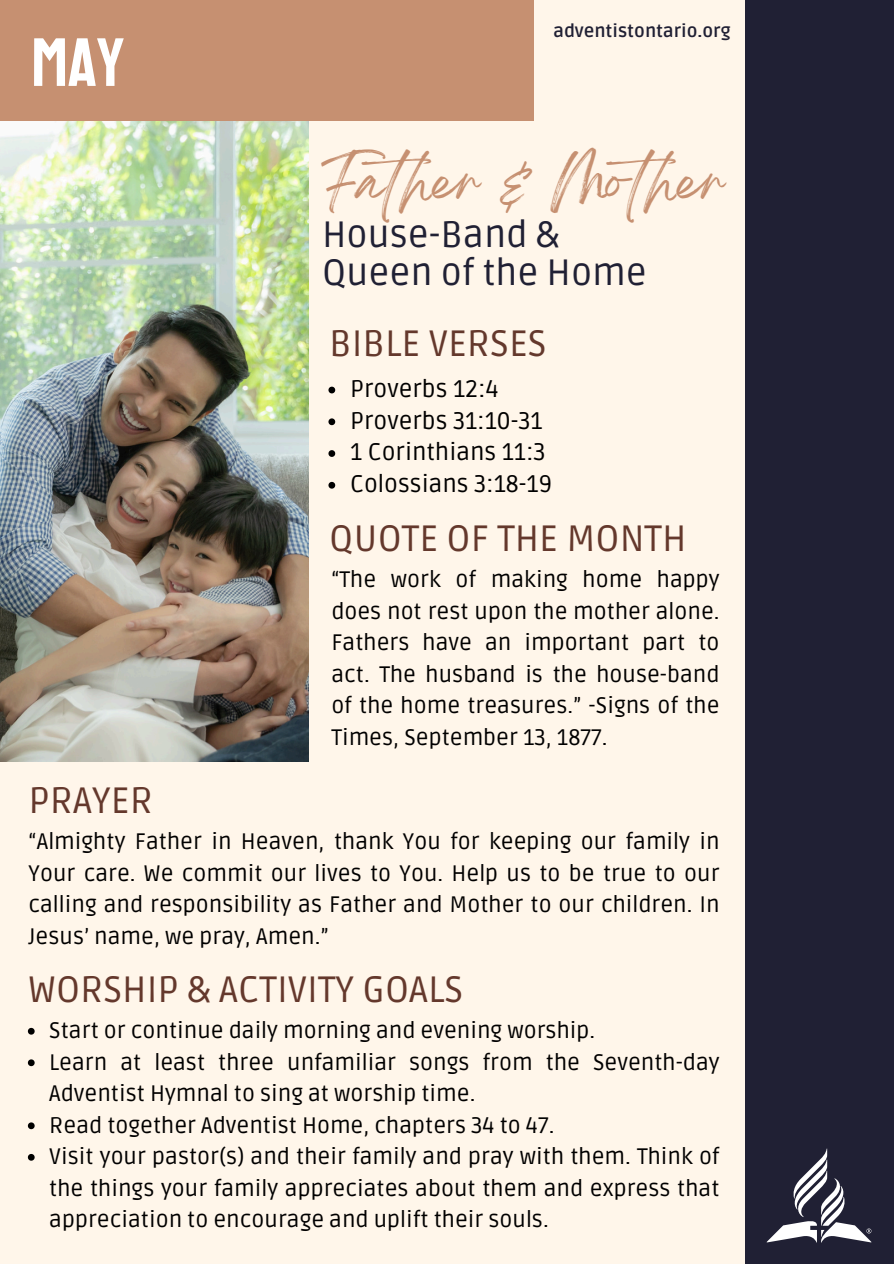
<style>
.page{position:relative;width:894px;height:1264px;background:#fff}
.page>*{position:absolute;margin:0;border:0;box-sizing:border-box;transform-origin:0 0}
.t1{font:68.4px "Staatliches";color:#fff}
.t2{font:49.5px "Breathing";color:#c69071}
.t3{font:36.75px "Ruda";color:#64382c}
.t4{font:36.75px/38.2px "Ruda";color:#202034}
.t5{font:24px "Ruda";color:#000}
.t6{font:22.5px/31.5px "Ruda";color:#000;text-align:justify}
.t7{font:700 18px "Ruda";color:#202034}
</style>
<div class="page">
<div style="left:0;top:0;width:893px;height:1263px;background:#fff6ea"></div>
<img style="left:0;top:121px;width:308px;height:640px">
<div style="left:0;top:0;width:533px;height:121px;background:#c69071"></div>
<div style="left:745px;top:0;width:148px;height:1263px;background:#202034"></div>
<svg style="left:766px;top:1148px;width:106px;height:95px"></svg>
<svg style="left:328px;top:386px;width:7px;height:7px"></svg>
<svg style="left:328px;top:418px;width:7px;height:7px"></svg>
<svg style="left:328px;top:450px;width:7px;height:7px"></svg>
<svg style="left:328px;top:482px;width:7px;height:6px"></svg>
<svg style="left:28px;top:1027px;width:7px;height:7px"></svg>
<svg style="left:28px;top:1059px;width:7px;height:7px"></svg>
<svg style="left:28px;top:1122px;width:7px;height:7px"></svg>
<svg style="left:28px;top:1154px;width:7px;height:6px"></svg>
<p class="t1" style="left:31px;top:21px;width:95px">MAY</p>
<h1 class="t7" style="left:553px;top:20px;width:179px">adventistontario.org</h1>
<p class="t2" style="left:321px;top:166px;width:406px">Father &amp; Mother</p>
<p class="t4" style="left:322px;top:216px;width:326px">House-Band &amp;<br>Queen of the Home</p>
<p class="t3" style="left:329px;top:322px;width:219px">BIBLE VERSES</p>
<h2 class="t5" style="left:350px;top:374px;width:150px">Proverbs 12:4</h2>
<h4 class="t5" style="left:350px;top:406px;width:194px">Proverbs 31:10-31</h4>
<h3 class="t5" style="left:350px;top:438px;width:197px">1 Corinthians 11:3</h3>
<p class="t5" style="left:350px;top:470px;width:203px">Colossians 3:18-19</p>
<p class="t3" style="left:329px;top:517px;width:359px">QUOTE OF THE MONTH</p>
<p class="t6" style="left:331px;top:564px;width:389px">“The work of making home happy does not rest upon the mother alone.<br>Fathers have an important part to act. The husband is the house-band of the home treasures.” -Signs of the Times, September 13, 1877.</p>
<p class="t3" style="left:29px;top:778px;width:126px">PRAYER</p>
<h3 class="t6" style="left:29px;top:826px;width:692px">“Almighty Father in Heaven, thank You for keeping our family in Your care. We commit our lives to You. Help us to be true to our calling and responsibility as Father and Mother to our children. In Jesus’ name, we pray, Amen.”</h3>
<p class="t3" style="left:29px;top:967px;width:436px">WORSHIP &amp; ACTIVITY GOALS</p>
<h3 class="t6" style="left:49px;top:1015px;width:547px">Start or continue daily morning and evening worship.</h3>
<p class="t6" style="left:49px;top:1046px;width:671px">Learn at least three unfamiliar songs from the Seventh-day<br>Adventist Hymnal to sing at worship time.</p>
<h3 class="t6" style="left:49px;top:1109px;width:506px">Read together Adventist Home, chapters 34 to 47.</h3>
<p class="t6" style="left:49px;top:1141px;width:671px">Visit your pastor(s) and their family and pray with them. Think of the things your family appreciates about them and express that appreciation to encourage and uplift their souls.</p>
</div>
